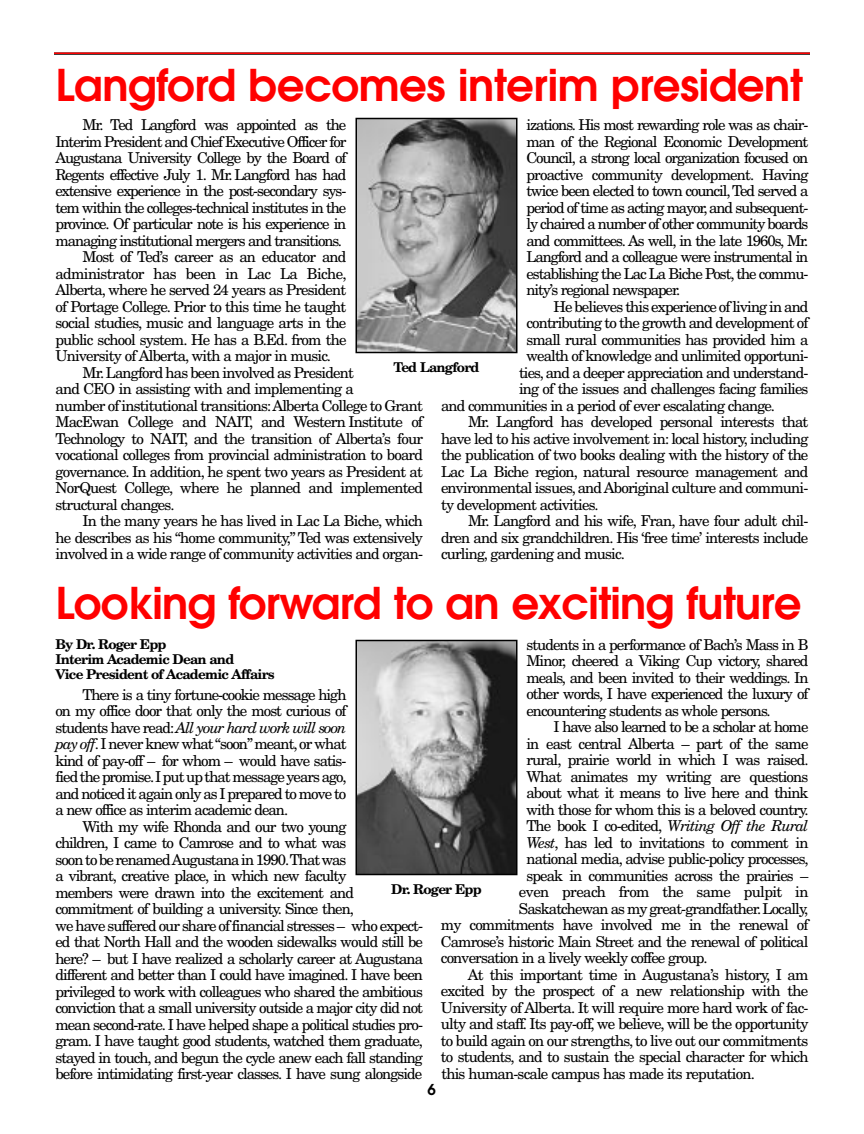
<style>
.page{position:relative;width:864px;height:1134px;background:#fff}
.page>*{position:absolute;margin:0;border:0;box-sizing:border-box;transform-origin:0 0}
.t1{font:600 43.5px "Avant Garde";letter-spacing:-.015em;color:#f00}
.t2{font:15px/16.5px "New Century Schlbk";letter-spacing:-.06em;color:#000;text-align:justify}
.t3{font:15px "New Century Schlbk";letter-spacing:-.04em;color:#000}
.t4{font:15px "New Century Schlbk";letter-spacing:-.08em;color:#000}
.t5{font:600 15px "Avant Garde";color:#000}
.t6{font:700 13.5px/15px "New Century Schlbk";letter-spacing:-.06em;color:#000}
.s1{font-style:italic}
</style>
<div class="page">
<hr style="left:54px;top:53px;width:756px;height:2px;background:#000">
<hr style="left:54px;top:52px;width:756px;height:2px;background:#f00">
<img style="left:359px;top:121px;width:156px;height:229px">
<div style="left:356px;top:118px;width:162px;height:235px;border:2px solid #000"></div>
<img style="left:359px;top:643px;width:156px;height:229px">
<div style="left:356px;top:640px;width:162px;height:235px;border:2px solid #000"></div>
<h1 class="t1" style="left:56px;top:69px;width:749px">Langford becomes interim president</h1>
<p class="t2" style="left:82px;top:118px;width:265px">Mr. Ted Langford was appointed as the</p>
<p class="t2" style="left:56px;top:135px;width:292px">Interim President and Chief Executive Officer for</p>
<p class="t2" style="left:56px;top:151px;width:292px">Augustana University College by the Board of</p>
<p class="t2" style="left:56px;top:168px;width:292px">Regents effective July 1. Mr. Langford has had</p>
<p class="t2" style="left:56px;top:184px;width:292px">extensive experience in the post-secondary sys-</p>
<p class="t2" style="left:56px;top:201px;width:292px">tem within the colleges-technical institutes in the</p>
<p class="t2" style="left:56px;top:217px;width:292px">province. Of particular note is his experience in</p>
<p class="t2" style="left:56px;top:234px;width:288px">managing institutional mergers and transitions.</p>
<p class="t2" style="left:82px;top:250px;width:265px">Most of Ted’s career as an educator and</p>
<p class="t3" style="left:56px;top:268px;width:293px">administrator has been in Lac La Biche,</p>
<p class="t2" style="left:56px;top:283px;width:292px">Alberta, where he served 24 years as President</p>
<p class="t2" style="left:56px;top:300px;width:292px">of Portage College. Prior to this time he taught</p>
<p class="t2" style="left:56px;top:316px;width:292px">social studies, music and language arts in the</p>
<p class="t2" style="left:56px;top:333px;width:293px">public school system. He has a B.Ed. from the</p>
<p class="t2" style="left:56px;top:349px;width:277px">University of Alberta, with a major in music.</p>
<p class="t2" style="left:82px;top:366px;width:273px">Mr. Langford has been involved as President</p>
<p class="t2" style="left:56px;top:382px;width:300px">and CEO in assisting with and implementing a</p>
<p class="t2" style="left:56px;top:399px;width:369px">number of institutional transitions:Alberta College to Grant</p>
<p class="t2" style="left:56px;top:415px;width:369px">MacEwan College and NAIT, and Western Institute of</p>
<p class="t2" style="left:56px;top:432px;width:369px">Technology to NAIT, and the transition of Alberta’s four</p>
<p class="t2" style="left:56px;top:448px;width:369px">vocational colleges from provincial administration to board</p>
<p class="t2" style="left:56px;top:465px;width:369px">governance. In addition, he spent two years as President at</p>
<p class="t2" style="left:56px;top:481px;width:369px">NorQuest College, where he planned and implemented</p>
<p class="t2" style="left:56px;top:498px;width:121px">structural changes.</p>
<p class="t2" style="left:83px;top:514px;width:342px">In the many years he has lived in Lac La Biche, which</p>
<p class="t2" style="left:56px;top:531px;width:369px">he describes as his “home community,” Ted was extensively</p>
<p class="t2" style="left:56px;top:547px;width:369px">involved in a wide range of community activities and organ-</p>
<p class="t2" style="left:527px;top:118px;width:284px">izations. His most rewarding role was as chair&shy;man of the Regional Economic Development Council, a strong local organization focused on proactive community development. Having twice been elected to town council, Ted served a period of time as acting mayor, and subsequent&shy;ly chaired a number of other community boards and committees. As well, in the late 1960s, Mr.<br>Langford and a colleague were instrumental in establishing the Lac La Biche Post, the commu&shy;nity’s regional newspaper.</p>
<p class="t2" style="left:554px;top:300px;width:257px">He believes this experience of living in and</p>
<p class="t2" style="left:527px;top:316px;width:284px">contributing to the growth and development of</p>
<p class="t2" style="left:527px;top:333px;width:284px">small rural communities has provided him a</p>
<p class="t2" style="left:527px;top:349px;width:284px">wealth of knowledge and unlimited opportuni-</p>
<p class="t2" style="left:519px;top:366px;width:291px">ties, and a deeper appreciation and understand-</p>
<p class="t2" style="left:519px;top:382px;width:291px">ing of the issues and challenges facing families</p>
<p class="t2" style="left:441px;top:399px;width:336px">and communities in a period of ever escalating change.</p>
<p class="t2" style="left:468px;top:415px;width:342px">Mr. Langford has developed personal interests that</p>
<p class="t2" style="left:441px;top:432px;width:369px">have led to his active involvement in: local history, including</p>
<p class="t2" style="left:441px;top:448px;width:369px">the publication of two books dealing with the history of the</p>
<p class="t2" style="left:441px;top:465px;width:369px">Lac La Biche region, natural resource management and</p>
<p class="t2" style="left:441px;top:481px;width:369px">environmental issues, and Aboriginal culture and communi-</p>
<p class="t2" style="left:441px;top:498px;width:159px">ty development activities.</p>
<p class="t2" style="left:468px;top:514px;width:342px">Mr. Langford and his wife, Fran, have four adult chil-</p>
<p class="t2" style="left:441px;top:531px;width:369px">dren and six grandchildren. His ‘free time’ interests include</p>
<p class="t2" style="left:441px;top:547px;width:185px">curling, gardening and music.</p>
<p class="t6" style="left:393px;top:361px;width:88px">Ted Langford</p>
<h1 class="t1" style="left:56px;top:586px;width:748px">Looking forward to an exciting future</h1>
<p class="t6" style="left:56px;top:638px;width:221px">By Dr. Roger Epp<br>Interim Academic Dean and<br>Vice President of Academic Affairs</p>
<p class="t2" style="left:55px;top:687px;width:293px;text-indent:27px">There is a tiny fortune-cookie message high on my office door that only the most curious of students have read: <span class="s1">All your hard work will soon pay off</span>. I never knew what “soon” meant, or what kind of pay-off – for whom – would have satis&shy;fied the promise.I put up that message years ago, and noticed it again only as I prepared to move to a new office as interim academic dean.</p>
<p class="t2" style="left:55px;top:819px;width:369px;text-align:left;text-indent:27px">With my wife Rhonda and our two young<br>children, I came to Camrose and to what was<br>soon to be renamed Augustana in 1990.That was<br>a vibrant, creative place, in which new faculty<br>members were drawn into the excitement and commitment of building a university. Since then,<br>we have suffered our share of financial stresses – who expect&shy;ed that North Hall and the wooden sidewalks would still be here? – but I have realized a scholarly career at Augustana different and better than I could have imagined. I have been privileged to work with colleagues who shared the ambitious conviction that a small university outside a major city did not mean second-rate. I have helped shape a political studies pro&shy;gram. I have taught good students, watched them graduate, stayed in touch, and begun the cycle anew each fall standing before intimidating first-year classes. I have sung alongside</p>
<p class="t2" style="left:526px;top:638px;width:284px">students in a performance of Bach’s Mass in B Minor, cheered a Viking Cup victory, shared meals, and been invited to their weddings. In other words, I have experienced the luxury of encountering students as whole persons.</p>
<p class="t4" style="left:553px;top:721px;width:257px">I have also learned to be a scholar at home</p>
<p class="t2" style="left:526px;top:737px;width:284px">in east central Alberta – part of the same</p>
<p class="t2" style="left:526px;top:753px;width:284px">rural, prairie world in which I was raised.</p>
<p class="t2" style="left:526px;top:770px;width:283px">What animates my writing are questions</p>
<p class="t2" style="left:526px;top:786px;width:284px">about what it means to live here and think</p>
<p class="t2" style="left:526px;top:803px;width:284px">with those for whom this is a beloved country.</p>
<p class="t2" style="left:526px;top:819px;width:284px">The book I co-edited, <span class="s1">Writing Off the Rural</span></p>
<p class="t2" style="left:526px;top:836px;width:284px"><span class="s1">West</span>, has led to invitations to comment in</p>
<p class="t2" style="left:526px;top:852px;width:284px">national media, advise public-policy processes,</p>
<p class="t2" style="left:526px;top:869px;width:284px">speak in communities across the prairies –</p>
<p class="t3" style="left:519px;top:886px;width:291px">even preach from the same pulpit in</p>
<p class="t2" style="left:519px;top:902px;width:291px">Saskatchewan as my great-grandfather.Locally,</p>
<p class="t2" style="left:441px;top:918px;width:369px">my commitments have involved me in the renewal of</p>
<p class="t2" style="left:441px;top:935px;width:369px">Camrose’s historic Main Street and the renewal of political</p>
<p class="t2" style="left:441px;top:951px;width:268px">conversation in a lively weekly coffee group.</p>
<p class="t2" style="left:468px;top:968px;width:342px">At this important time in Augustana’s history, I am</p>
<p class="t2" style="left:441px;top:984px;width:369px">excited by the prospect of a new relationship with the</p>
<p class="t2" style="left:441px;top:1001px;width:369px">University of Alberta. It will require more hard work of fac-</p>
<p class="t2" style="left:441px;top:1017px;width:369px">ulty and staff. Its pay-off, we believe, will be the opportunity</p>
<p class="t2" style="left:441px;top:1034px;width:369px">to build again on our strengths, to live out our commitments</p>
<p class="t2" style="left:441px;top:1050px;width:369px">to students, and to sustain the special character for which</p>
<p class="t2" style="left:441px;top:1067px;width:315px">this human-scale campus has made its reputation.</p>
<p class="t6" style="left:391px;top:883px;width:92px">Dr. Roger Epp</p>
<p class="t5" style="left:428px;top:1084px;width:10px">6</p>
</div>
